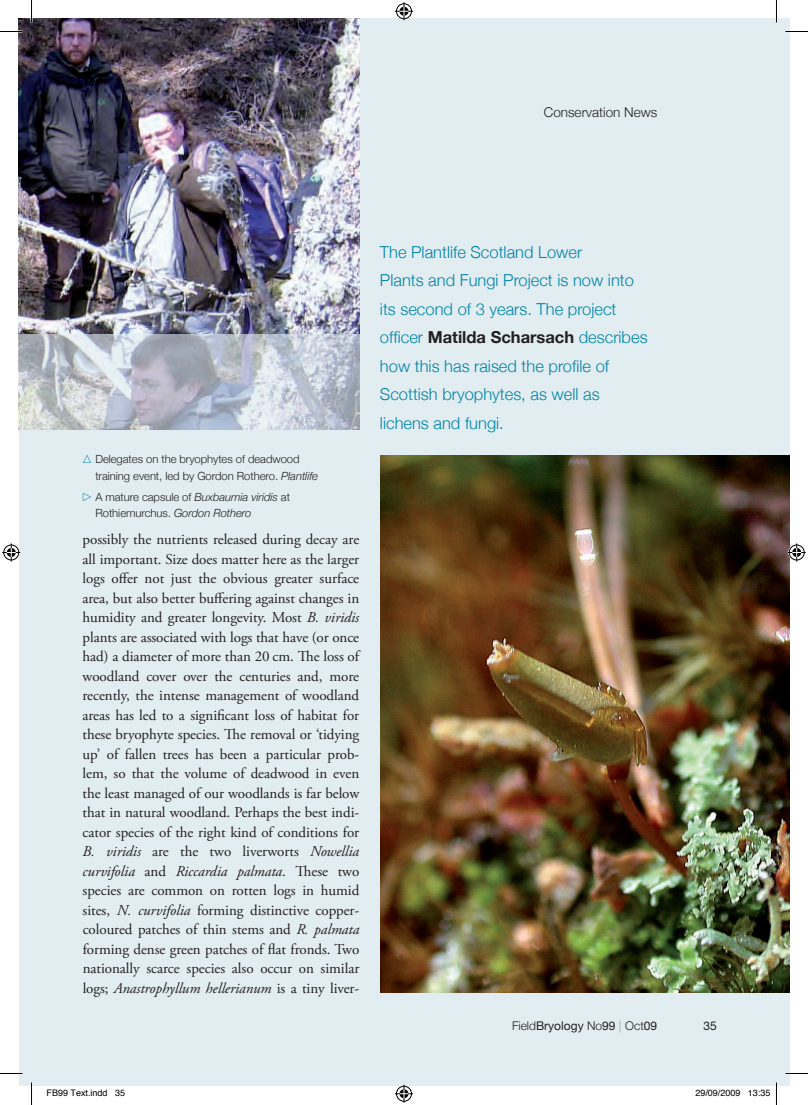
<style>
.page{position:relative;width:808px;height:1105px;background:#fff}
.page>*{position:absolute;margin:0;border:0;box-sizing:border-box;transform-origin:0 0}
.t1{font:300 16.5px/28.5px "Helvetica Neue";color:#0084a6}
.t2{font:15px/19.5px "Adobe Garamond Pro";letter-spacing:-.005em;color:#231f20;text-align:justify}
.t3{font:300 13.5px "Helvetica Neue";color:#231f20}
.t4{font:12px "Helvetica Neue";color:#231f20}
.t5{font:300 11.25px/16.5px "Helvetica Neue";letter-spacing:-.005em;color:#231f20}
.t6{font:9px "Helvetica";color:#000}
.s1{font-family:"Mathematical Pi Six";font-weight:400;color:#0084a6}
.s2{font-style:italic}
.s3{font-weight:700;color:#231f20}
.s4{font-weight:300}
.s5{font-weight:200}
</style>
<div class="page">
<div style="left:19px;top:19px;width:769px;height:1067px;background:#e2edf2"></div>
<img style="left:19px;top:333px;width:340px;height:97px">
<img style="left:19px;top:19px;width:340px;height:314px">
<img style="left:380px;top:455px;width:408px;height:537px">
<hr style="left:0;top:1072px;width:22px;height:2px;background:#fff">
<hr style="left:785px;top:1072px;width:22px;height:2px;background:#fff">
<hr style="left:775px;top:0;width:2px;height:22px;background:#fff">
<hr style="left:775px;top:1082px;width:2px;height:23px;background:#fff">
<svg style="left:0;top:31px;width:22px;height:1px"></svg>
<svg style="left:785px;top:31px;width:22px;height:1px"></svg>
<svg style="left:0;top:1073px;width:22px;height:1px"></svg>
<svg style="left:785px;top:1073px;width:22px;height:1px"></svg>
<svg style="left:31px;top:0;width:1px;height:22px"></svg>
<svg style="left:31px;top:1082px;width:1px;height:23px"></svg>
<svg style="left:395px;top:2px;width:18px;height:18px"></svg>
<svg style="left:395px;top:1084px;width:18px;height:18px"></svg>
<svg style="left:2px;top:543px;width:18px;height:18px"></svg>
<svg style="left:787px;top:543px;width:18px;height:18px"></svg>
<p class="t3" style="left:543px;top:103px;width:115px">Conservation News</p>
<p class="t5" style="left:95px;top:451px;width:224px;text-indent:-13px"><span class="s1">n</span> Delegates on the bryophytes of deadwood training event, led by Gordon Rothero. <span class="s2">Plantlife</span></p>
<p class="t5" style="left:95px;top:488px;width:196px;text-indent:-13px"><span class="s1">x</span> A mature capsule of <span class="s2">Buxbaumia viridis</span> at<br>Rothiemurchus. <span class="s2">Gordon Rothero</span></p>
<p class="t2" style="left:82px;top:530px;width:278px">possibly the nutrients released during decay are all important. Size does matter here as the larger logs offer not just the obvious greater surface area, but also better buffering against changes in humidity and greater longevity. Most <span class="s2">B. viridis </span>plants are associated with logs that have (or once had) a diameter of more than 20 cm. The loss of woodland cover over the centuries and, more recently, the intense management of woodland areas has led to a significant loss of habitat for these bryophyte species. The removal or ‘tidying up’ of fallen trees has been a particular prob&shy;lem, so that the volume of deadwood in even the least managed of our woodlands is far below that in natural woodland. Perhaps the best indi&shy;cator species of the right kind of conditions for <span class="s2">B. viridis</span> are the two liverworts <span class="s2">Nowellia curvifolia</span> and <span class="s2">Riccardia palmata</span>. These two species are common on rotten logs in humid sites, <span class="s2">N. curvifolia</span> forming distinctive copper&shy;coloured patches of thin stems and <span class="s2">R. palmata </span>forming dense green patches of flat fronds. Two nationally scarce species also occur on similar logs; <span class="s2">Anastrophyllum hellerianum</span> is a tiny liver-</p>
<p class="t1" style="left:380px;top:237px;width:269px">The Plantlife Scotland Lower<br>Plants and Fungi Project is now into its second of 3 years. The project officer <span class="s3">Matilda Scharsach</span> describes how this has raised the profile of<br>Scottish bryophytes, as well as lichens and fungi.</p>
<p class="t4" style="left:511px;top:1018px;width:147px"><span class="s4">Field</span>Bryology <span class="s4">No</span>99 <span class="s5">|</span> <span class="s4">Oct</span>09</p>
<p class="t4" style="left:703px;top:1018px;width:15px">35</p>
<p class="t6" style="left:46px;top:1086px;width:80px">FB99 Text.indd 35</p>
<p class="t6" style="left:695px;top:1086px;width:77px">29/09/2009 13:35</p>
</div>
